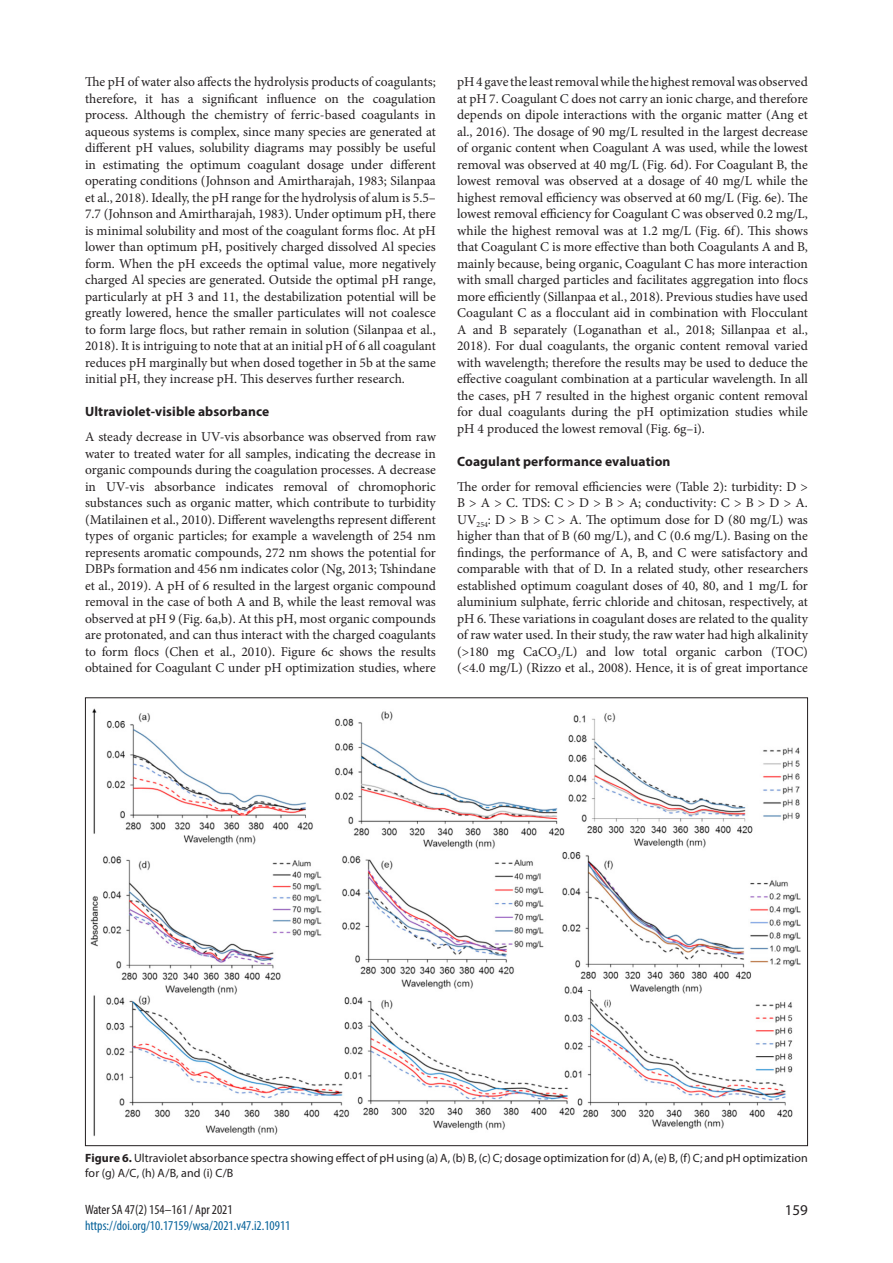
<style>
.page{position:relative;width:893px;height:1263px;background:#fff}
.page>*{position:absolute;margin:0;border:0;box-sizing:border-box;transform-origin:0 0}
.t1{font:15px "Myriad Pro";color:#231f20}
.Paragraph_Text{font:13.5px/16.5px "Minion Pro";color:#231f20;text-align:justify}
.t2{font:700 13.5px "Myriad Pro";letter-spacing:.01em;color:#231f20}
.t3{font:condensed 13.5px "Myriad Pro";color:#056199}
.t4{font:condensed 13.5px "Myriad Pro";color:#231f20}
.t5{font:12px/15px "Myriad Pro";letter-spacing:.01em;color:#231f20}
.s1{font-weight:700}
</style>
<div class="page">
<img style="left:90px;top:708px;width:711px;height:429px">
<p class="Paragraph_Text" style="left:85px;top:74px;width:352px">The pH of water also affects the hydrolysis products of coagulants; therefore, it has a significant influence on the coagulation process. Although the chemistry of ferric-based coagulants in aqueous systems is complex, since many species are generated at different pH values, solubility diagrams may possibly be useful in estimating the optimum coagulant dosage under different operating conditions (Johnson and Amirtharajah, 1983; Silanpaa et al., 2018). Ideally, the pH range for the hydrolysis of alum is 5.5– 7.7 (Johnson and Amirtharajah, 1983). Under optimum pH, there is minimal solubility and most of the coagulant forms floc. At pH lower than optimum pH, positively charged dissolved Al species form. When the pH exceeds the optimal value, more negatively charged Al species are generated. Outside the optimal pH range, particularly at pH 3 and 11, the destabilization potential will be greatly lowered, hence the smaller particulates will not coalesce to form large flocs, but rather remain in solution (Silanpaa et al., 2018). It is intriguing to note that at an initial pH of 6 all coagulant reduces pH marginally but when dosed together in 5b at the same initial pH, they increase pH. This deserves further research.</p>
<h2 class="t2" style="left:85px;top:403px;width:186px">Ultraviolet-visible absorbance</h2>
<p class="Paragraph_Text" style="left:85px;top:429px;width:352px">A steady decrease in UV-vis absorbance was observed from raw water to treated water for all samples, indicating the decrease in organic compounds during the coagulation processes. A decrease in UV-vis absorbance indicates removal of chromophoric substances such as organic matter, which contribute to turbidity (Matilainen et al., 2010). Different wavelengths represent different types of organic particles; for example a wavelength of 254 nm represents aromatic compounds, 272 nm shows the potential for DBPs formation and 456 nm indicates color (Ng, 2013; Tshindane et al., 2019). A pH of 6 resulted in the largest organic compound removal in the case of both A and B, while the least removal was observed at pH 9 (Fig. 6a,b). At this pH, most organic compounds are protonated, and can thus interact with the charged coagulants to form flocs (Chen et al., 2010). Figure 6c shows the results obtained for Coagulant C under pH optimization studies, where</p>
<p class="Paragraph_Text" style="left:457px;top:74px;width:352px">pH 4 gave the least removal while the highest removal was observed at pH 7. Coagulant C does not carry an ionic charge, and therefore depends on dipole interactions with the organic matter (Ang et al., 2016). The dosage of 90 mg/L resulted in the largest decrease of organic content when Coagulant A was used, while the lowest removal was observed at 40 mg/L (Fig. 6d). For Coagulant B, the lowest removal was observed at a dosage of 40 mg/L while the highest removal efficiency was observed at 60 mg/L (Fig. 6e). The lowest removal efficiency for Coagulant C was observed 0.2 mg/L, while the highest removal was at 1.2 mg/L (Fig. 6f). This shows that Coagulant C is more effective than both Coagulants A and B, mainly because, being organic, Coagulant C has more interaction with small charged particles and facilitates aggregation into flocs more efficiently (Sillanpaa et al., 2018). Previous studies have used Coagulant C as a flocculant aid in combination with Flocculant A and B separately (Loganathan et al., 2018; Sillanpaa et al., 2018). For dual coagulants, the organic content removal varied with wavelength; therefore the results may be used to deduce the effective coagulant combination at a particular wavelength. In all the cases, pH 7 resulted in the highest organic content removal for dual coagulants during the pH optimization studies while pH 4 produced the lowest removal (Fig. 6g–i).</p>
<h2 class="t2" style="left:457px;top:452px;width:215px">Coagulant performance evaluation</h2>
<p class="Paragraph_Text" style="left:457px;top:478px;width:352px">The order for removal efficiencies were (Table 2): turbidity: D &gt; B &gt; A &gt; C. TDS: C &gt; D &gt; B &gt; A; conductivity: C &gt; B &gt; D &gt; A.<br>UV<sub>254</sub>: D &gt; B &gt; C &gt; A. The optimum dose for D (80 mg/L) was higher than that of B (60 mg/L), and C (0.6 mg/L). Basing on the findings, the performance of A, B, and C were satisfactory and comparable with that of D. In a related study, other researchers established optimum coagulant doses of 40, 80, and 1 mg/L for aluminium sulphate, ferric chloride and chitosan, respectively, at pH 6. These variations in coagulant doses are related to the quality of raw water used. In their study, the raw water had high alkalinity (&gt;180 mg CaCO<sub>3</sub>/L) and low total organic carbon (TOC) (&lt;4.0 mg/L) (Rizzo et al., 2008). Hence, it is of great importance</p>
<p class="t5" style="left:85px;top:1150px;width:724px"><span class="s1">Figure 6.</span> Ultraviolet absorbance spectra showing effect of pH using (a) A, (b) B, (c) C; dosage optimization for (d) A, (e) B, (f) C; and pH optimization for (g) A/C, (h) A/B, and (i) C/B</p>
<p class="t4" style="left:85px;top:1201px;width:149px">Water SA 47(2) 154–161 / Apr 2021</p>
<p class="t1" style="left:785px;top:1200px;width:25px">159</p>
<p class="t3" style="left:85px;top:1217px;width:207px">https://doi.org/10.17159/wsa/2021.v47.i2.10911</p>
</div>
